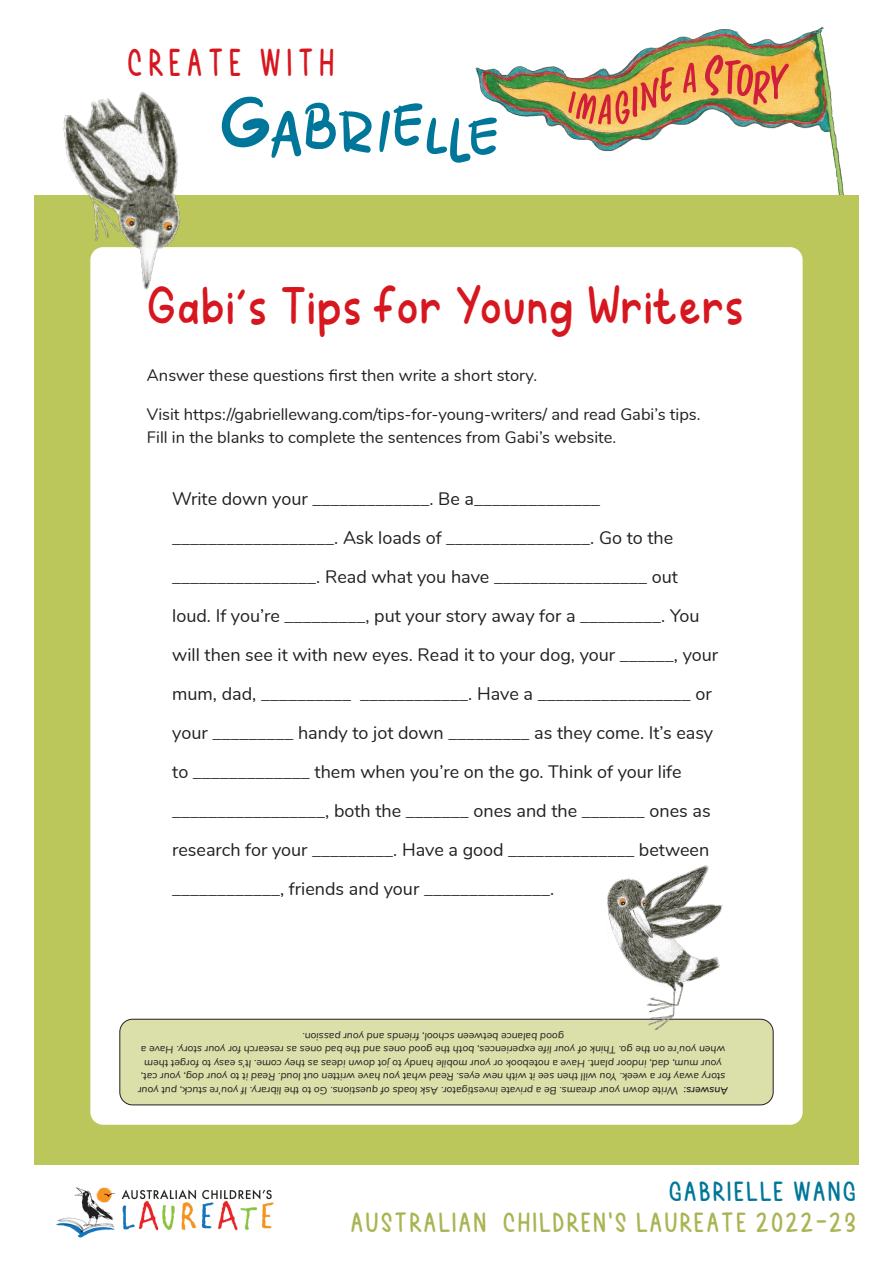
<style>
.page{position:relative;width:893px;height:1263px;background:#fff}
.page>*{position:absolute;margin:0;border:0;box-sizing:border-box;transform-origin:0 0}
.t1{font:57px "Pumpkin Cheesecake";letter-spacing:.07em;color:#d7171f;scale:.85 1}
.t2{font:49.5px "Jojoba";letter-spacing:.02em;color:#d7171f;scale:.85 1}
.t3{font:40.65px "Pumpkin Cheesecake";color:#aab453}
.t4{font:40.65px "Pumpkin Cheesecake";color:#00779a}
.t5{font:18px/39px "Nunito";color:#231f20}
.t6{font:16.5px/22.5px "Nunito";color:#231f20}
.t7{font:italic 10.5px/13.5px "Nunito";color:#231f20;text-align:center}
.t8{font:italic 600 10.5px "Nunito";color:#231f20}
</style>
<div class="page">
<img style="left:466px;top:26px;width:378px;height:170px">
<svg style="left:683px;top:63px;width:13px;height:30px"></svg>
<svg style="left:705px;top:55px;width:84px;height:50px;background:#e08a4b"></svg>
<img style="left:567px;top:67px;width:107px;height:57px">
<div style="left:34px;top:196px;width:825px;height:969px;background:#bbc65b"></div>
<div style="left:90px;top:247px;width:713px;height:878px;background:#fff;border-radius:13px"></div>
<svg style="left:229px;top:96px;width:143px;height:62px"></svg>
<svg style="left:379px;top:102px;width:119px;height:62px"></svg>
<div style="left:120px;top:1019px;width:653px;height:86px;background:#dbdfa9;border-radius:13px"></div>
<div style="left:119px;top:1019px;width:654px;height:86px;border:1px solid #231f20;border-radius:13px"></div>
<img style="left:56px;top:1187px;width:218px;height:51px">
<img style="left:595px;top:865px;width:130px;height:165px">
<img style="left:41px;top:92px;width:188px;height:227px">
<h1 class="t1" style="left:127px;top:40px;width:247px">CREATE with</h1>
<h2 class="t2" style="left:147px;top:281px;width:704px">Gabi’s Tips for Young Writers</h2>
<p class="t6" style="left:147px;top:363px;width:392px">Answer these questions first then write a short story.</p>
<p class="t6" style="left:147px;top:402px;width:555px">Visit https://gabriellewang.com/tips-for-young-writers/ and read Gabi’s tips.<br>Fill in the blanks to complete the sentences from Gabi’s website.</p>
<p class="t5" style="left:172px;top:478px;width:548px">Write down your _____________. Be a______________ __________________. Ask loads of ________________. Go to the ________________. Read what you have _________________ out loud. If you’re _________, put your story away for a _________. You will then see it with new eyes. Read it to your dog, your ______, your mum, dad, __________ ____________. Have a _________________ or your _________ handy to jot down _________ as they come. It’s easy to _____________ them when you’re on the go. Think of your life _________________, both the _______ ones and the _______ ones as research for your _________. Have a good ______________ between ____________, friends and your ______________.</p>
<p class="t7" style="left:726px;top:1084px;width:586px;rotate:-180deg">story away for a week. You will then see it with new eyes. Read what you have written out loud. Read it to your dog, your cat, your mum, dad, indoor plant. Have a notebook or your mobile handy to jot down ideas as they come. It’s easy to forget them when you’re on the go. Think of your life experiences, both the good ones and the bad ones as research for your story. Have a good balance between school, friends and your passion.</p>
<p class="t7" style="left:678px;top:1097px;width:542px;rotate:-180deg">Write down your dreams. Be a private investigator. Ask loads of questions. Go to the library. If you’re stuck, put your</p>
<p class="t8" style="left:728px;top:1098px;width:46px;rotate:-180deg">Answers:</p>
<h3 class="t4" style="left:668px;top:1175px;width:191px">gabrielle wang</h3>
<h3 class="t3" style="left:350px;top:1207px;width:509px">AUSTRALIAN CHILDREN’S LAUREATE 2022-23</h3>
</div>
